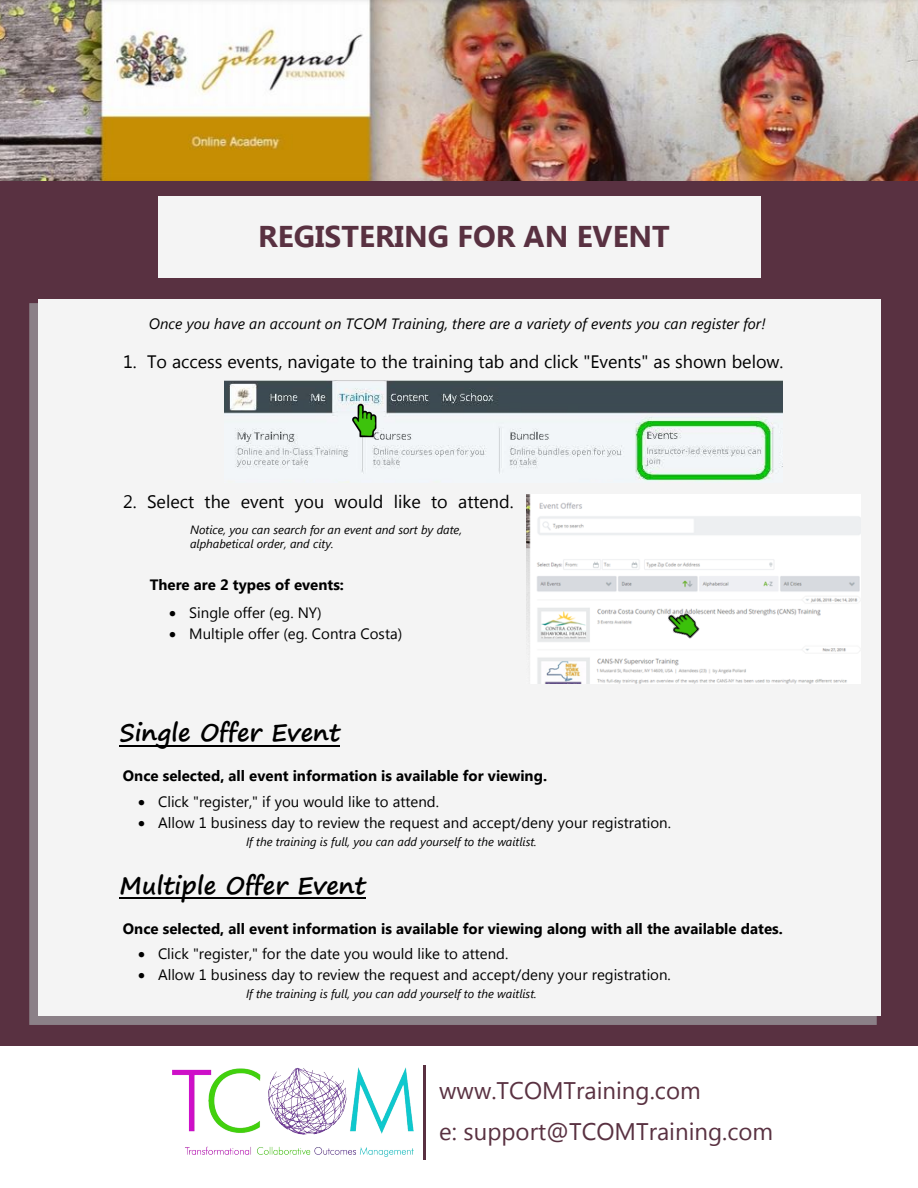
<style>
.page{position:relative;width:918px;height:1188px;background:#fff}
.page>*{position:absolute;margin:0;border:0;box-sizing:border-box;transform-origin:0 0}
.t1{font:700 30px "Segoe UI";color:#593141}
.t2{font:24px "Segoe UI";color:#593141}
.t3{font:700 24px "Segoe Print";color:#000}
.t4{font:18px "Segoe UI";color:#000}
.t5{font:15px "Segoe UI";color:#000}
.t6{font:700 15px "Segoe UI";color:#000}
.t7{font:italic 15px "Segoe UI";color:#000}
.t8{font:italic 12px/14.4px "Segoe UI";color:#000}
.s1{font-style:inherit}
</style>
<div class="page">
<div style="left:0;top:179px;width:918px;height:867px;background:#593141"></div>
<div style="left:158px;top:196px;width:602px;height:81px;background:#f4f4f4"></div>
<div style="left:28px;top:301px;width:850px;height:726px;background:#8b8087;border:2px solid #593141"></div>
<img style="left:0;top:0;width:918px;height:181px">
<img style="left:172px;top:1067px;width:242px;height:89px">
<hr style="left:423px;top:1065px;width:3px;height:95px;background:#593141">
<div style="left:38px;top:300px;width:842px;height:716px;background:#f4f4f4"></div>
<hr style="left:120px;top:745px;width:220px;height:1px;background:#000">
<img style="left:224px;top:381px;width:559px;height:100px">
<img style="left:335px;top:390px;width:62px;height:62px">
<img style="left:526px;top:494px;width:335px;height:190px">
<img style="left:643px;top:582px;width:82px;height:82px">
<hr style="left:120px;top:898px;width:246px;height:1px;background:#000">
<h1 class="t1" style="left:258px;top:215px;width:413px">REGISTERING FOR AN EVENT</h1>
<p class="t7" style="left:149px;top:314px;width:619px"><span class="s1">Once</span> you have an account on TCOM Training, there are a variety of events you can register for!</p>
<p class="t4" style="left:123px;top:349px;width:662px">1. To access events, navigate to the training tab and click "Events" as shown below.</p>
<p class="t4" style="left:123px;top:489px;width:392px">2. Select the event you would like to attend.</p>
<p class="t8" style="left:190px;top:522px;width:273px">Notice, you can search for an event and sort by date, alphabetical order, and city.</p>
<p class="t6" style="left:150px;top:574px;width:196px">There are 2 types of events:</p>
<p class="t5" style="left:169px;top:602px;width:154px">• Single offer (eg. NY)</p>
<p class="t5" style="left:169px;top:623px;width:234px">• Multiple offer (eg. Contra Costa)</p>
<h2 class="t3" style="left:119px;top:711px;width:222px">Single Offer Event</h2>
<p class="t6" style="left:123px;top:765px;width:426px">Once selected, all event information is available for viewing.</p>
<p class="t5" style="left:138px;top:791px;width:302px">• Click "register," if you would like to attend.</p>
<p class="t5" style="left:138px;top:812px;width:534px">• Allow 1 business day to review the request and accept/deny your registration.</p>
<p class="t8" style="left:246px;top:834px;width:292px">If the training is full, you can add yourself to the waitlist.</p>
<h2 class="t3" style="left:119px;top:863px;width:248px">Multiple Offer Event</h2>
<p class="t6" style="left:123px;top:918px;width:661px">Once selected, all event information is available for viewing along with all the available dates.</p>
<p class="t5" style="left:138px;top:944px;width:372px">• Click "register," for the date you would like to attend.</p>
<p class="t5" style="left:138px;top:965px;width:534px">• Allow 1 business day to review the request and accept/deny your registration.</p>
<p class="t8" style="left:246px;top:986px;width:292px">If the training is full, you can add yourself to the waitlist.</p>
<h2 class="t2" style="left:439px;top:1068px;width:263px">www.TCOMTraining.com</h2>
<h2 class="t2" style="left:439px;top:1115px;width:335px">e: support@TCOMTraining.com</h2>
</div>
